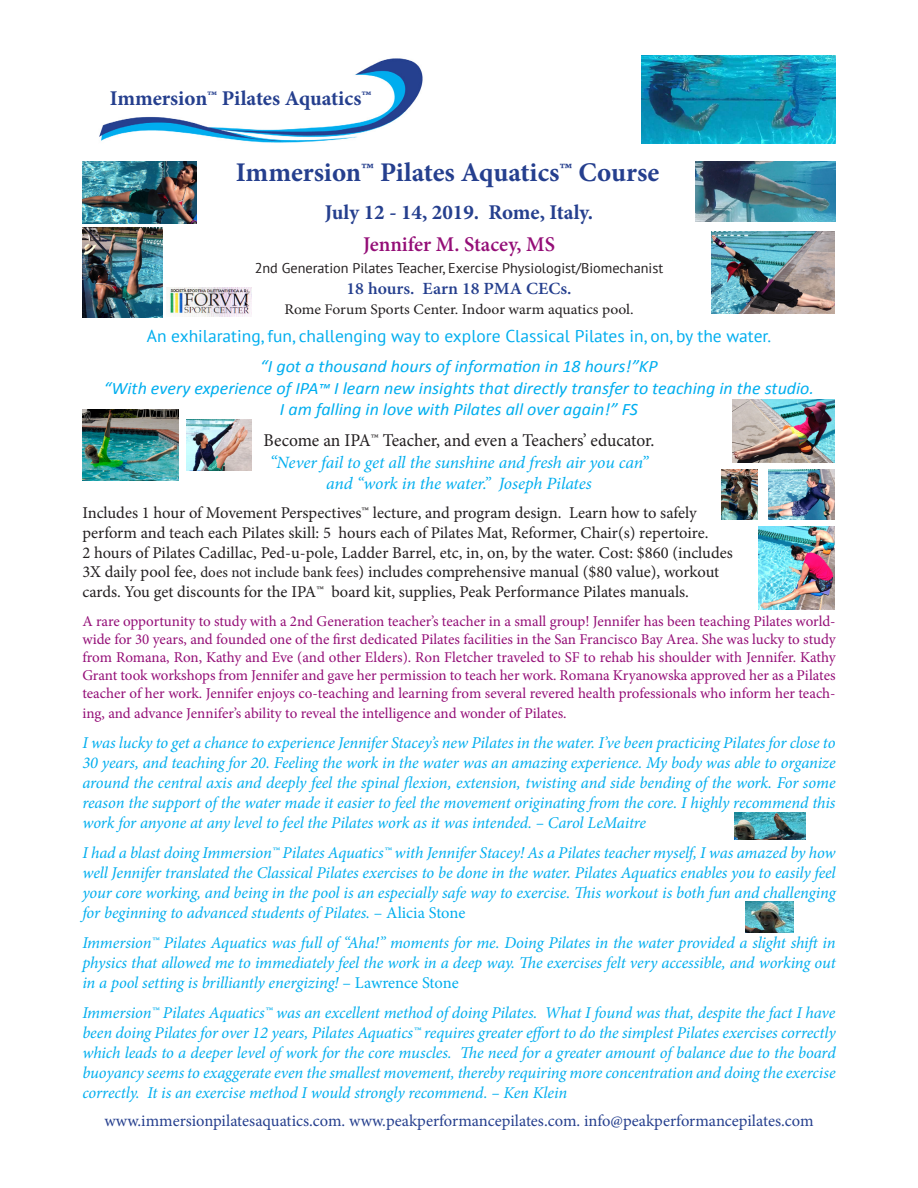
<style>
.page{position:relative;width:918px;height:1188px;background:#fff}
.page>*{position:absolute;margin:0;border:0;box-sizing:border-box;transform-origin:0 0}
.t1{font:700 27px "Minion Pro";color:#253f8e}
.t2{font:700 21px "Minion Pro";color:#253f8e}
.t3{font:600 21px "Minion Pro";color:#940e77}
.t4{font:18px "Minion Pro";letter-spacing:-.005em;color:#231f20}
.t5{font:italic 17.4px "Calibri";color:#00aeef}
.t6{font:italic 17.25px "Minion Pro";letter-spacing:-.01em;color:#00aeef}
.t7{font:17.1px "PT Sans";color:#00aeef}
.t8{font:600 17.1px "Minion Pro";color:#253f8e;scale:1.04 1}
.t9{font:italic 16.5px/19.8px "Minion Pro";letter-spacing:-.01em;color:#00aeef;text-align:justify}
.t10{font:16.5px "Minion Pro";letter-spacing:-.005em;color:#231f20}
.t11{font:16.5px "Minion Pro";color:#253f8e}
.t12{font:15px/18px "Minion Pro";letter-spacing:-.005em;color:#940e77;text-align:justify}
.t13{font:14.7px "Minion Pro";color:#231f20;scale:1.06 1}
.t14{font:14.1px "PT Sans";color:#231f20}
.s1{font-size:16.05px}
.s2{font-size:18px}
.s3{font-size:15px}
.s4{font-style:normal}
</style>
<div class="page">
<img style="left:641px;top:55px;width:195px;height:88px">
<img style="left:99px;top:58px;width:324px;height:85px">
<img style="left:759px;top:526px;width:76px;height:83px">
<img style="left:696px;top:161px;width:139px;height:60px">
<img style="left:82px;top:161px;width:114px;height:63px">
<img style="left:732px;top:400px;width:102px;height:63px">
<img style="left:82px;top:409px;width:97px;height:72px">
<img style="left:82px;top:471px;width:28px;height:10px">
<img style="left:82px;top:227px;width:81px;height:91px">
<img style="left:712px;top:231px;width:123px;height:83px">
<img style="left:769px;top:470px;width:66px;height:50px">
<img style="left:186px;top:420px;width:66px;height:50px">
<img style="left:166px;top:288px;width:86px;height:29px">
<img style="left:722px;top:470px;width:36px;height:50px">
<img style="left:734px;top:813px;width:71px;height:27px">
<img style="left:745px;top:902px;width:48px;height:30px">
<p class="t2" style="left:110px;top:83px;width:263px">Immersion™ Pilates Aquatics™</p>
<p class="t1" style="left:236px;top:153px;width:425px">Immersion™ Pilates Aquatics™ Course</p>
<p class="t2" style="left:325px;top:197px;width:270px">July 12 - 14, 2019. Rome, Italy.</p>
<p class="t3" style="left:363px;top:230px;width:193px">Jennifer M. Stacey, MS</p>
<p class="t14" style="left:255px;top:259px;width:410px">2nd Generation Pilates Teacher, Exercise Physiologist/Biomechanist</p>
<p class="t8" style="left:346px;top:277px;width:218px">18 hours. Earn 18 PMA CECs.</p>
<p class="t13" style="left:284px;top:300px;width:331px">Rome Forum Sports Center. Indoor warm aquatics pool.</p>
<p class="t7" style="left:147px;top:325px;width:626px">An exhilarating, fun, challenging way to explore Classical Pilates in, on, by the water.</p>
<p class="t5" style="left:260px;top:356px;width:399px">“I got a thousand hours of information in 18 hours!”KP</p>
<p class="t5" style="left:104px;top:377px;width:712px">“With every experience of IPA<span class="s1">™</span> I learn new insights that directly transfer to teaching in the studio.</p>
<p class="t5" style="left:280px;top:399px;width:360px">I am falling in love with Pilates all over again!” FS</p>
<p class="t4" style="left:264px;top:428px;width:392px">Become an IPA™ Teacher, and even a Teachers’ educator.</p>
<p class="t6" style="left:270px;top:450px;width:380px"><span class="s2">“</span>Never fail to get all the sunshine and fresh air you can”</p>
<p class="t6" style="left:326px;top:472px;width:267px">and “work in the water.” Joseph Pilates</p>
<p class="t10" style="left:82px;top:502px;width:616px">Includes 1 hour of Movement Perspectives™ lecture, and program design. Learn how to safely</p>
<p class="t10" style="left:82px;top:522px;width:628px">perform and teach each Pilates skill: 5 hours each of Pilates Mat, Reformer, Chair(s) repertoire.</p>
<p class="t10" style="left:82px;top:541px;width:652px">2 hours of Pilates Cadillac, Ped-u-pole, Ladder Barrel, etc, in, on, by the water. Cost: $860 (includes</p>
<p class="t10" style="left:82px;top:561px;width:638px">3X daily pool fee, <span class="s3">does not include bank fees</span>) includes comprehensive manual ($80 value), workout</p>
<p class="t10" style="left:82px;top:581px;width:608px">cards. You get discounts for the IPA™ board kit, supplies, Peak Performance Pilates manuals.</p>
<p class="t12" style="left:82px;top:612px;width:755px">A rare opportunity to study with a 2nd Generation teacher’s teacher in a small group! Jennifer has been teaching Pilates world&shy;wide for 30 years, and founded one of the first dedicated Pilates facilities in the San Francisco Bay Area. She was lucky to study from Romana, Ron, Kathy and Eve (and other Elders). Ron Fletcher traveled to SF to rehab his shoulder with Jennifer. Kathy Grant took workshops from Jennifer and gave her permission to teach her work. Romana Kryanowska approved her as a Pilates teacher of her work. Jennifer enjoys co-teaching and learning from several revered health professionals who inform her teach-</p>
<p class="t12" style="left:82px;top:704px;width:486px">ing, and advance Jennifer’s ability to reveal the intelligence and wonder of Pilates.</p>
<p class="t9" style="left:82px;top:733px;width:755px">I was lucky to get a chance to experience Jennifer Stacey’s new Pilates in the water. I’ve been practicing Pilates for close to 30 years, and teaching for 20. Feeling the work in the water was an amazing experience. My body was able to organize around the central axis and deeply feel the spinal flexion, extension, twisting and side bending of the work. For some reason the support of the water made it easier to feel the movement originating from the core. I highly recommend this work for anyone at any level to feel the Pilates work as it was intended. – Carol LeMaitre</p>
<p class="t9" style="left:82px;top:843px;width:755px">I had a blast doing Immersion™ Pilates Aquatics™ with Jennifer Stacey! As a Pilates teacher myself, I was amazed by how well Jennifer translated the Classical Pilates exercises to be done in the water. Pilates Aquatics enables you to easily feel your core working, and being in the pool is an especially safe way to exercise. This workout is both fun and challenging for beginning to advanced students of Pilates. <span class="s4">– Alicia Stone</span></p>
<p class="t9" style="left:82px;top:933px;width:755px">Immersion™ Pilates Aquatics was full of “Aha!” moments for me. Doing Pilates in the water provided a slight shift in physics that allowed me to immediately feel the work in a deep way. The exercises felt very accessible, and working out in a pool setting is brilliantly energizing! <span class="s4">– Lawrence Stone</span></p>
<p class="t9" style="left:82px;top:1003px;width:755px">Immersion™ Pilates Aquatics™ was an excellent method of doing Pilates. What I found was that, despite the fact I have been doing Pilates for over 12 years, Pilates Aquatics™ requires greater effort to do the simplest Pilates exercises correctly which leads to a deeper level of work for the core muscles. The need for a greater amount of balance due to the board buoyancy seems to exaggerate even the smallest movement, thereby requiring more concentration and doing the exercise correctly. It is an exercise method I would strongly recommend. – Ken Klein</p>
<p class="t11" style="left:104px;top:1110px;width:711px">www.immersionpilatesaquatics.com. www.peakperformancepilates.com. info@peakperformancepilates.com</p>
</div>
